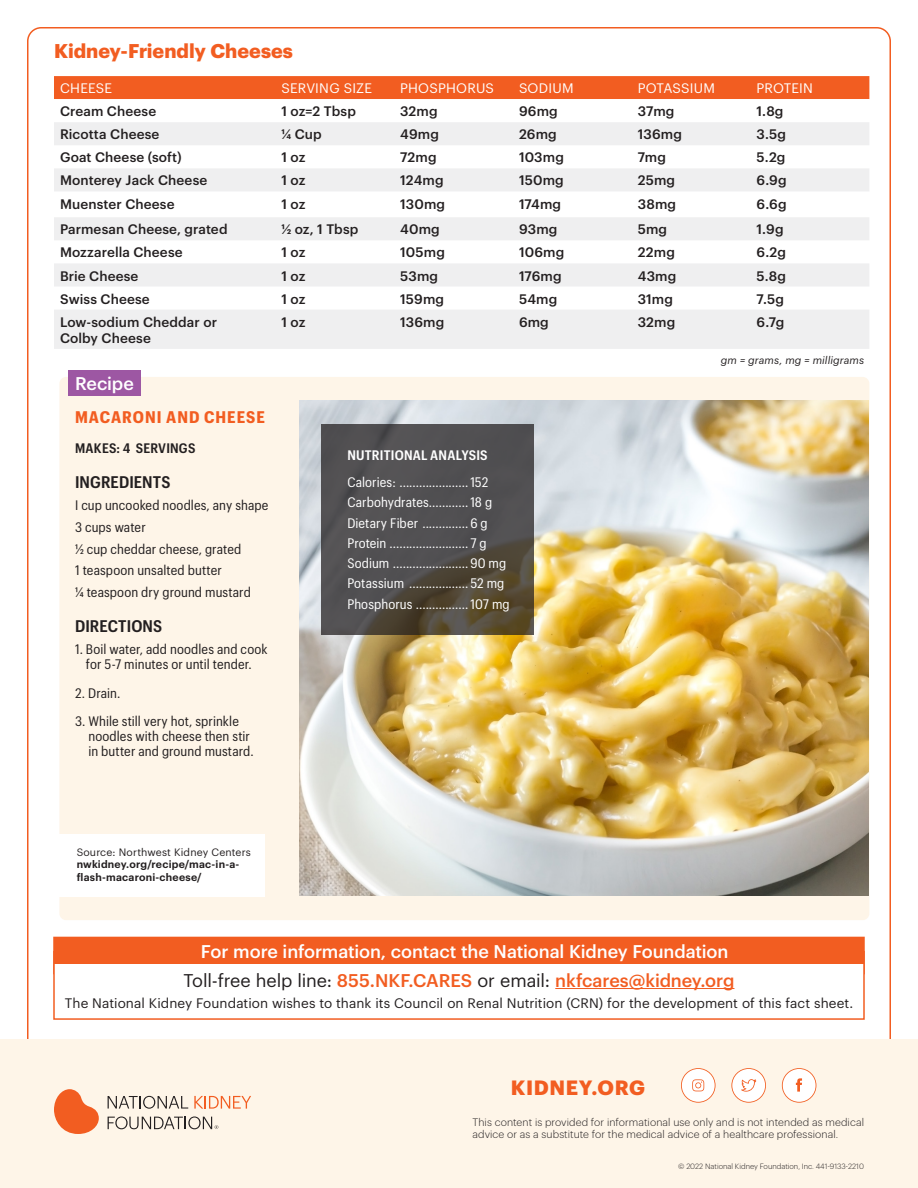
<style>
.page{position:relative;width:918px;height:1188px;background:#fff}
.page>*{position:absolute;margin:0;border:0;box-sizing:border-box;transform-origin:0 0}
.t1{font:700 20.25px "Graphik";letter-spacing:.03em;color:#f25d21}
.Body1{font:700 19.5px "Graphik";color:#f25d21}
.Head1{font:500 18px/29.1px "Graphik";letter-spacing:-.005em;color:#fff}
.TableHead2{font:700 16.5px "Graphik Compact";letter-spacing:.055em;color:#f25d21}
.Ingredients{font:600 16.5px "Graphik Compact";letter-spacing:.005em;color:#231f20}
.TableHead3{font:600 16.5px "Graphik Compact";letter-spacing:.005em;color:#231f20}
.TableBody{font:500 13.5px/16.2px "Graphik";letter-spacing:.01em;color:#231f20}
.Ingredients-2{font:13.5px "Graphik Compact";letter-spacing:.005em;color:#fff}
.TableHead3-2{font:13.5px/15px "Graphik Compact";letter-spacing:.005em;color:#231f20;text-align:center}
.Ingredients-3{font:13.5px "Graphik Compact";letter-spacing:.005em;color:#231f20}
.t2{font:13.5px "Graphik";letter-spacing:.005em;color:#231f20}
.TableBody-2{font:13.5px "Graphik";letter-spacing:.015em;color:#fff}
.TableHead3-3{font:600 13.5px "Graphik Compact";letter-spacing:.015em;color:#fff}
.TableHead3-4{font:600 13.5px "Graphik Compact";letter-spacing:.015em;color:#231f20}
.t3{font:300 10.5px/12.6px "Graphik";letter-spacing:.01em;color:#231f20}
.Body1-2{font:600 10.5px/12.6px "Graphik";letter-spacing:.02em;color:#231f20}
.TOC_Body_Text{font:italic 10.5px "Graphik";letter-spacing:.01em;color:#231f20}
.t4{font:300 7.5px "Graphik";color:#231f20}
.s1{font-weight:400}
.s2{font-weight:400;color:#231f20}
.s3{color:#f25d21}
</style>
<div class="page">
<div style="left:54px;top:937px;width:810px;height:29px;background:#f25d21"></div>
<div style="left:54px;top:964px;width:810px;height:55px;background:#fff"></div>
<div style="left:53px;top:950px;width:812px;height:70px;border:2px solid #f25d21"></div>
<hr style="left:555px;top:988px;width:179px;height:1px;background:#f25d21">
<div style="left:0;top:1040px;width:918px;height:148px;background:#fef5e8"></div>
<svg style="left:782px;top:1068px;width:34px;height:35px"></svg>
<svg style="left:731px;top:1068px;width:35px;height:35px"></svg>
<svg style="left:681px;top:1068px;width:35px;height:35px"></svg>
<svg style="left:54px;top:1089px;width:45px;height:45px"></svg>
<svg style="left:108px;top:1096px;width:80px;height:13px"></svg>
<svg style="left:194px;top:1096px;width:57px;height:13px"></svg>
<svg style="left:108px;top:1116px;width:110px;height:13px"></svg>
<div style="left:59px;top:377px;width:810px;height:543px;background:#fef5e8;border-radius:7px"></div>
<img style="left:299px;top:400px;width:569px;height:495px">
<div style="left:68px;top:370px;width:73px;height:26px;background:#9d57a3"></div>
<div style="left:54px;top:76px;width:815px;height:23px;background:#f25d21"></div>
<svg style="left:54px;top:122px;width:815px;height:227px;fill:#efeff0"></svg>
<div style="left:44px;top:834px;width:221px;height:63px;background:#fff"></div>
<svg style="left:321px;top:424px;width:213px;height:211px;background:#514e4b"></svg>
<p class="Body1" style="left:54px;top:36px;width:241px">Kidney-Friendly Cheeses</p>
<p class="TableBody-2" style="left:60px;top:78px;width:54px">CHEESE</p>
<p class="TableBody-2" style="left:281px;top:78px;width:92px">SERVING SIZE</p>
<p class="TableBody-2" style="left:400px;top:78px;width:95px">PHOSPHORUS</p>
<p class="TableBody-2" style="left:519px;top:78px;width:56px">SODIUM</p>
<p class="TableBody-2" style="left:638px;top:78px;width:79px">POTASSIUM</p>
<p class="TableBody-2" style="left:757px;top:78px;width:58px">PROTEIN</p>
<p class="TableBody" style="left:60px;top:102px;width:98px">Cream Cheese</p>
<p class="TableBody" style="left:281px;top:102px;width:76px">1 oz=2 Tbsp</p>
<p class="TableBody" style="left:400px;top:102px;width:39px">32mg</p>
<p class="TableBody" style="left:519px;top:102px;width:40px">96mg</p>
<p class="TableBody" style="left:638px;top:102px;width:38px">37mg</p>
<p class="TableBody" style="left:757px;top:102px;width:28px">1.8g</p>
<p class="TableBody" style="left:60px;top:125px;width:101px">Ricotta Cheese</p>
<p class="TableBody" style="left:281px;top:125px;width:42px">¼ Cup</p>
<p class="TableBody" style="left:400px;top:125px;width:40px">49mg</p>
<p class="TableBody" style="left:519px;top:125px;width:39px">26mg</p>
<p class="TableBody" style="left:638px;top:125px;width:46px">136mg</p>
<p class="TableBody" style="left:757px;top:125px;width:31px">3.5g</p>
<p class="TableBody" style="left:60px;top:148px;width:123px">Goat Cheese (soft)</p>
<p class="TableBody" style="left:281px;top:148px;width:25px">1 oz</p>
<p class="TableBody" style="left:400px;top:148px;width:38px">72mg</p>
<p class="TableBody" style="left:519px;top:148px;width:46px">103mg</p>
<p class="TableBody" style="left:638px;top:148px;width:30px">7mg</p>
<p class="TableBody" style="left:757px;top:148px;width:30px">5.2g</p>
<p class="TableBody" style="left:60px;top:171px;width:149px">Monterey Jack Cheese</p>
<p class="TableBody" style="left:281px;top:171px;width:25px">1 oz</p>
<p class="TableBody" style="left:400px;top:171px;width:45px">124mg</p>
<p class="TableBody" style="left:519px;top:171px;width:46px">150mg</p>
<p class="TableBody" style="left:638px;top:171px;width:39px">25mg</p>
<p class="TableBody" style="left:757px;top:171px;width:32px">6.9g</p>
<p class="TableBody" style="left:60px;top:194px;width:116px">Muenster Cheese</p>
<p class="TableBody" style="left:281px;top:194px;width:25px">1 oz</p>
<p class="TableBody" style="left:400px;top:194px;width:46px">130mg</p>
<p class="TableBody" style="left:519px;top:194px;width:44px">174mg</p>
<p class="TableBody" style="left:638px;top:194px;width:40px">38mg</p>
<p class="TableBody" style="left:757px;top:194px;width:31px">6.6g</p>
<p class="TableBody" style="left:60px;top:220px;width:169px">Parmesan Cheese, grated</p>
<p class="TableBody" style="left:281px;top:220px;width:78px">½ oz, 1 Tbsp</p>
<p class="TableBody" style="left:400px;top:220px;width:41px">40mg</p>
<p class="TableBody" style="left:519px;top:220px;width:40px">93mg</p>
<p class="TableBody" style="left:638px;top:220px;width:31px">5mg</p>
<p class="TableBody" style="left:757px;top:220px;width:29px">1.9g</p>
<p class="TableBody" style="left:60px;top:243px;width:124px">Mozzarella Cheese</p>
<p class="TableBody" style="left:281px;top:243px;width:25px">1 oz</p>
<p class="TableBody" style="left:400px;top:243px;width:46px">105mg</p>
<p class="TableBody" style="left:519px;top:243px;width:47px">106mg</p>
<p class="TableBody" style="left:638px;top:243px;width:39px">22mg</p>
<p class="TableBody" style="left:757px;top:243px;width:31px">6.2g</p>
<p class="TableBody" style="left:60px;top:266px;width:80px">Brie Cheese</p>
<p class="TableBody" style="left:281px;top:266px;width:25px">1 oz</p>
<p class="TableBody" style="left:400px;top:266px;width:39px">53mg</p>
<p class="TableBody" style="left:519px;top:266px;width:44px">176mg</p>
<p class="TableBody" style="left:638px;top:266px;width:40px">43mg</p>
<p class="TableBody" style="left:757px;top:266px;width:31px">5.8g</p>
<p class="TableBody" style="left:60px;top:289px;width:91px">Swiss Cheese</p>
<p class="TableBody" style="left:281px;top:289px;width:25px">1 oz</p>
<p class="TableBody" style="left:400px;top:289px;width:45px">159mg</p>
<p class="TableBody" style="left:519px;top:289px;width:40px">54mg</p>
<p class="TableBody" style="left:638px;top:289px;width:37px">31mg</p>
<p class="TableBody" style="left:757px;top:289px;width:29px">7.5g</p>
<p class="TableBody" style="left:60px;top:313px;width:159px">Low-sodium Cheddar or<br>Colby Cheese</p>
<p class="TableBody" style="left:281px;top:313px;width:25px">1 oz</p>
<p class="TableBody" style="left:400px;top:313px;width:46px">136mg</p>
<p class="TableBody" style="left:519px;top:313px;width:31px">6mg</p>
<p class="TableBody" style="left:638px;top:313px;width:39px">32mg</p>
<p class="TableBody" style="left:757px;top:313px;width:29px">6.7g</p>
<p class="Head1" style="left:75px;top:367px;width:60px">Recipe</p>
<p class="TableHead2" style="left:75px;top:405px;width:191px">MACARONI AND CHEESE</p>
<p class="TableHead3-4" style="left:75px;top:438px;width:122px">MAKES: 4 SERVINGS</p>
<p class="Ingredients" style="left:75px;top:470px;width:97px">INGREDIENTS</p>
<p class="Ingredients-3" style="left:75px;top:495px;width:195px">I cup uncooked noodles, any shape</p>
<p class="Ingredients-3" style="left:75px;top:517px;width:72px">3 cups water</p>
<p class="Ingredients-3" style="left:75px;top:539px;width:168px">½ cup cheddar cheese, grated</p>
<p class="Ingredients-3" style="left:75px;top:561px;width:148px">1 teaspoon unsalted butter</p>
<p class="Ingredients-3" style="left:75px;top:582px;width:177px">¼ teaspoon dry ground mustard</p>
<p class="TableHead3" style="left:75px;top:614px;width:89px">DIRECTIONS</p>
<p class="TableHead3-2" style="left:75px;top:641px;width:194px">1. Boil water, add noodles and cook for 5-7 minutes or until tender.</p>
<p class="TableHead3-2" style="left:75px;top:684px;width:47px">2. Drain.</p>
<p class="TableHead3-2" style="left:88px;top:713px;width:167px;text-align:left;text-indent:-13px">3. While still very hot, sprinkle noodles with cheese then stir in butter and ground mustard.</p>
<p class="Body1-2" style="left:77px;top:845px;width:176px"><span class="s1">Source: Northwest Kidney Centers </span>nwkidney.org/recipe/mac-in-a&shy;flash-macaroni-cheese/</p>
<p class="TableHead3-3" style="left:347px;top:445px;width:142px">NUTRITIONAL ANALYSIS</p>
<p class="Ingredients-2" style="left:347px;top:472px;width:143px">Calories: .....................152</p>
<p class="Ingredients-2" style="left:347px;top:493px;width:146px">Carbohydrates............18 g</p>
<p class="Ingredients-2" style="left:347px;top:513px;width:142px">Dietary Fiber .............. 6 g</p>
<p class="Ingredients-2" style="left:347px;top:533px;width:141px">Protein ........................ 7 g</p>
<p class="Ingredients-2" style="left:347px;top:553px;width:160px">Sodium ....................... 90 mg</p>
<p class="Ingredients-2" style="left:347px;top:574px;width:159px">Potassium .................. 52 mg</p>
<p class="Ingredients-2" style="left:347px;top:594px;width:164px">Phosphorus ................107 mg</p>
<p class="TOC_Body_Text" style="left:721px;top:352px;width:145px">gm = grams, mg = milligrams</p>
<h3 class="Head1" style="left:184px;top:935px;width:552px;text-indent:17px">For more information, contact the National Kidney Foundation<br><span class="s2">Toll-free help line:</span> <span class="s3">855.NKF.CARES</span> <span class="s2">or email:</span> <span class="s3">nkfcares@kidney.org</span></h3>
<p class="t2" style="left:65px;top:993px;width:790px">The National Kidney Foundation wishes to thank its Council on Renal Nutrition (CRN) for the development of this fact sheet.</p>
<h1 class="t1" style="left:511px;top:1072px;width:136px">KIDNEY.ORG</h1>
<p class="t3" style="left:472px;top:1115px;width:393px">This content is provided for informational use only and is not intended as medical advice or as a substitute for the medical advice of a healthcare professional.</p>
<p class="t4" style="left:678px;top:1161px;width:187px">© 2022 National Kidney Foundation, Inc. 441-9133-2210</p>
</div>
